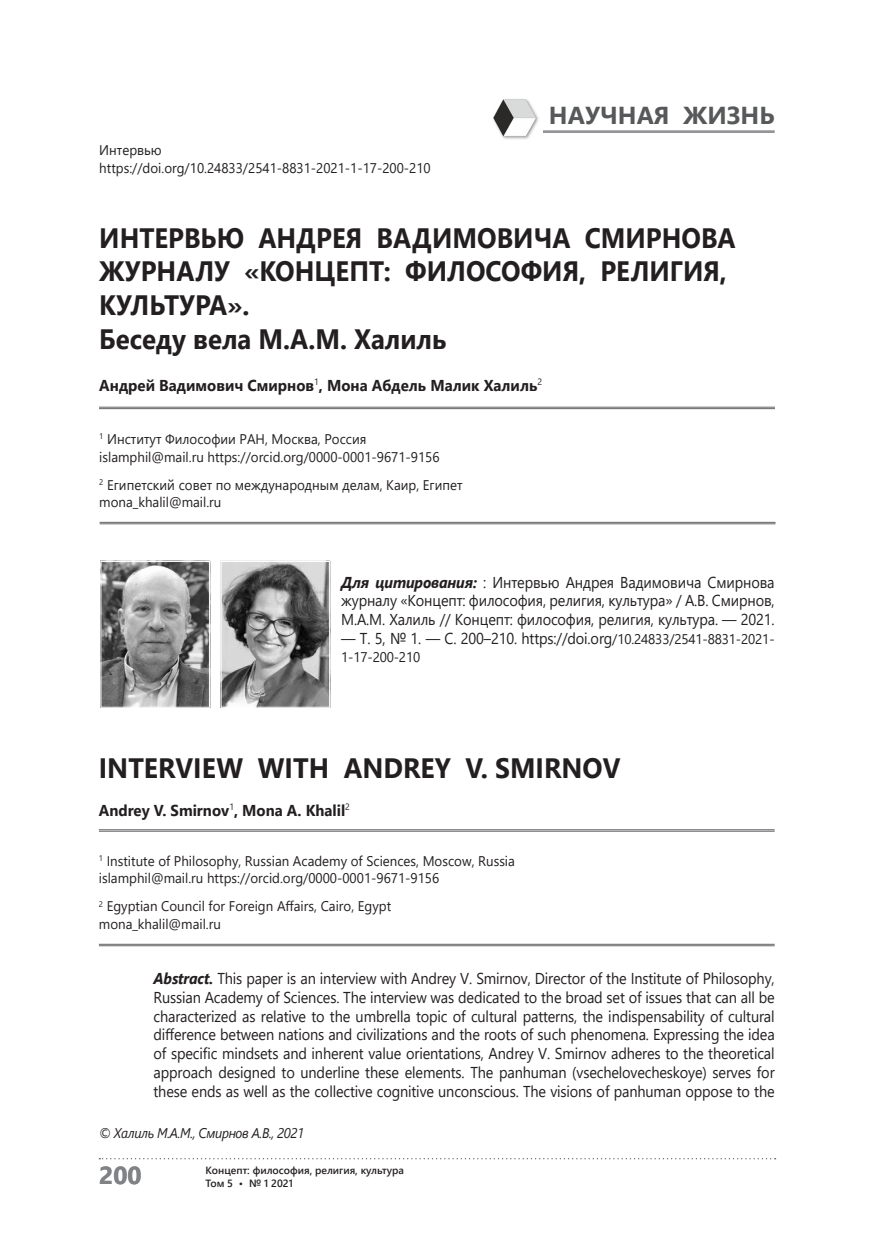
<style>
.page{position:relative;width:874px;height:1241px;background:#fff}
.page>*{position:absolute;margin:0;border:0;box-sizing:border-box;transform-origin:0 0}
.t1{font:700 28px/33.6px "Segoe UI";color:#231f20;scale:.92 1}
.t2{font:700 28px "Segoe UI";color:#231f20;scale:.95 1}
.t3{font:700 24.5px "Segoe UI";color:#57585a}
.t4{font:700 24.5px "Segoe UI";color:#808285}
.t5{font:15.75px/18.9px "Segoe UI";letter-spacing:-.01em;color:#231f20;text-align:justify;scale:.92 1}
.t6{font:700 15.75px "Segoe UI";color:#231f20;scale:.95 1}
.t7{font:14px "Segoe UI";color:#231f20;scale:.95 1}
.t8{font:italic 14px "Segoe UI";letter-spacing:-.025em;color:#231f20;scale:.92 1}
.t9{font:600 10.5px/12.6px "Segoe UI";color:#231f20}
.s1{font-weight:700;font-style:italic}
.s2{font-size:14px}
</style>
<div class="page">
<svg style="left:99px;top:1158px;width:676px;height:1px"></svg>
<hr style="left:515px;top:132px;width:259px;height:1px;background:#636366">
<hr style="left:515px;top:131px;width:259px;height:1px;background:#636366">
<hr style="left:99px;top:408px;width:675px;height:1px;background:#636366">
<hr style="left:99px;top:407px;width:675px;height:1px;background:#636366">
<img style="left:493px;top:99px;width:49px;height:40px">
<svg style="left:220px;top:560px;width:111px;height:148px;background:#858585"></svg>
<div style="left:221px;top:561px;width:108px;height:146px;border:1px solid #fff"></div>
<hr style="left:100px;top:523px;width:675px;height:1px;background:#636366">
<hr style="left:100px;top:522px;width:675px;height:1px;background:#636366">
<svg style="left:100px;top:560px;width:111px;height:148px;background:#8b8b8b"></svg>
<div style="left:101px;top:561px;width:108px;height:146px;border:1px solid #fff"></div>
<hr style="left:99px;top:830px;width:675px;height:1px;background:#636366">
<hr style="left:99px;top:829px;width:675px;height:1px;background:#636366">
<hr style="left:99px;top:945px;width:675px;height:1px;background:#636366">
<hr style="left:99px;top:943px;width:675px;height:1px;background:#636366">
<p class="t7" style="left:99px;top:137px;width:67px">Интервью</p>
<p class="t7" style="left:99px;top:154px;width:350px">https://doi.org/10.24833/2541-8831-2021-1-17-200-210</p>
<p class="t3" style="left:548px;top:92px;width:227px">НАУЧНАЯ ЖИЗНЬ</p>
<p class="t1" style="left:99px;top:219px;width:692px">ИНТЕРВЬЮ АНДРЕЯ ВАДИМОВИЧА СМИРНОВА<br>ЖУРНАЛУ «КОНЦЕПТ: ФИЛОСОФИЯ, РЕЛИГИЯ,<br>КУЛЬТУРА».</p>
<p class="t1" style="left:99px;top:319px;width:379px">Беседу вела М.А.М. Халиль</p>
<p class="t6" style="left:99px;top:370px;width:467px">Андрей Вадимович Смирнов<sup>1</sup>, Мона Абдель Малик Халиль<sup>2</sup></p>
<p class="t7" style="left:99px;top:426px;width:282px"><sup>1</sup> Институт Философии РАН, Москва, Россия</p>
<p class="t7" style="left:99px;top:443px;width:359px">islamphil@mail.ru https://orcid.org/0000-0001-9671-9156</p>
<p class="t7" style="left:99px;top:471px;width:383px"><sup>2</sup> Египетский совет по международным делам, Каир, Египет</p>
<p class="t7" style="left:99px;top:489px;width:130px">mona_khalil@mail.ru</p>
<p class="t5" style="left:341px;top:571px;width:472px"><span class="s1">Для цитирования:</span> : Интервью Андрея Вадимовича Смирнова журналу «Концепт: философия, религия, культура» / А.В. Смирнов, М.А.М. Халиль // Концепт: философия, религия, культура. — 2021.</p>
<p class="t5" style="left:341px;top:627px;width:472px">— Т. 5, № 1. — С. 200–210. https://doi.org<span class="s2">/10.24833/2541-8831-2021-</span></p>
<p class="t7" style="left:341px;top:643px;width:85px">1-17-200-210</p>
<p class="t2" style="left:99px;top:741px;width:550px">INTERVIEW WITH ANDREY V. SMIRNOV</p>
<p class="t6" style="left:99px;top:795px;width:266px">Andrey V. Smirnov<sup>1</sup>, Mona A. Khalil<sup>2</sup></p>
<p class="t7" style="left:99px;top:847px;width:439px"><sup>1</sup> Institute of Philosophy, Russian Academy of Sciences, Moscow, Russia</p>
<p class="t7" style="left:99px;top:865px;width:359px">islamphil@mail.ru https://orcid.org/0000-0001-9671-9156</p>
<p class="t7" style="left:99px;top:893px;width:309px"><sup>2</sup> Egyptian Council for Foreign Affairs, Cairo, Egypt</p>
<p class="t7" style="left:99px;top:910px;width:130px">mona_khalil@mail.ru</p>
<p class="t5" style="left:153px;top:967px;width:676px"><span class="s1">Abstract.</span> This paper is an interview with Andrey V. Smirnov, Director of the Institute of Philosophy, Russian Academy of Sciences. The interview was dedicated to the broad set of issues that can all be characterized as relative to the umbrella topic of cultural patterns, the indispensability of cultural difference between nations and civilizations and the roots of such phenomena. Expressing the idea of specific mindsets and inherent value orientations, Andrey V. Smirnov adheres to the theoretical approach designed to underline these elements. The panhuman (vsechelovecheskoye) serves for these ends as well as the collective cognitive unconscious. The visions of panhuman oppose to the</p>
<p class="t8" style="left:99px;top:1119px;width:224px">© Халиль М.А.М., Смирнов А.В., 2021</p>
<h2 class="t4" style="left:99px;top:1152px;width:44px">200</h2>
<p class="t9" style="left:205px;top:1163px;width:200px">Концепт: философия, религия, культура<br>Том 5 • № 1 2021</p>
</div>
